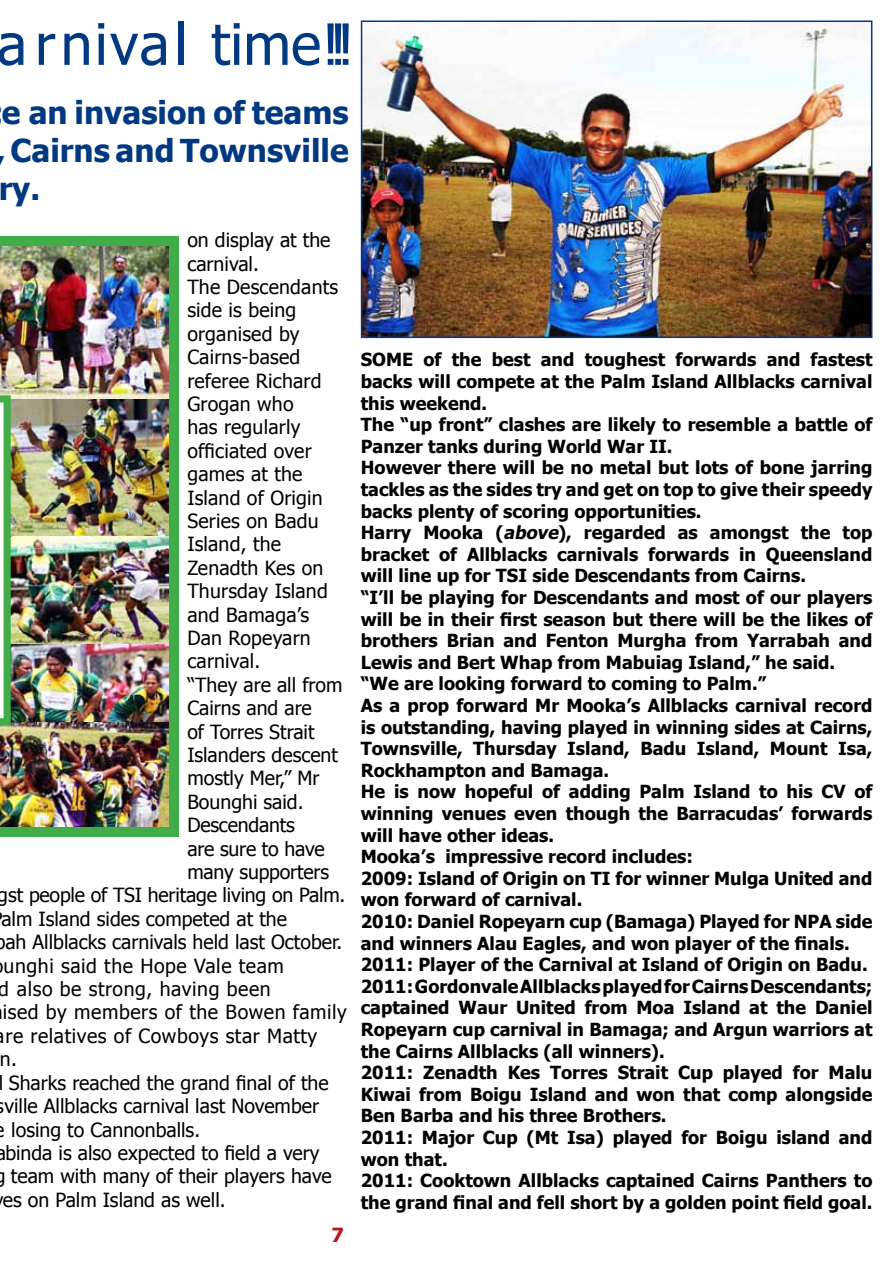
<style>
.page{position:relative;width:893px;height:1263px;background:#fff}
.page>*{position:absolute;margin:0;border:0;box-sizing:border-box;transform-origin:0 0}
.t1{font:57px "Tahoma";letter-spacing:.04em;color:#003882}
.t2{font:700 31.5px "Tahoma";color:#003882}
.t3{font:19.5px "Tahoma";color:#000}
.t4{font:19.5px "Tahoma";letter-spacing:.03em;color:#000}
.t5{font:700 19.5px "Tahoma";color:#b71521}
.t6{font:700 18px/21.6px "Tahoma";color:#000}
.s1{font-style:italic}
</style>
<div class="page">
<img style="left:364px;top:24px;width:505px;height:311px">
<div style="left:361px;top:21px;width:511px;height:317px;border:2px solid #003882"></div>
<div style="left:0;top:237px;width:179px;height:600px;background:#41ad49"></div>
<img style="left:0;top:722px;width:169px;height:105px">
<img style="left:0;top:247px;width:169px;height:152px">
<img style="left:11px;top:399px;width:158px;height:138px">
<img style="left:11px;top:537px;width:158px;height:185px">
<svg style="left:0;top:395px;width:11px;height:330px"></svg>
<h1 class="t1" style="left:-3px;top:6px;width:359px">arnival time!!!</h1>
<h2 class="t2" style="left:2px;top:90px;width:348px">e an invasion of teams</h2>
<h2 class="t2" style="left:11px;top:128px;width:340px">Cairns and Townsville</h2>
<h2 class="t2" style="left:-1px;top:166px;width:43px">ry.</h2>
<p class="t3" style="left:187px;top:227px;width:145px">on display at the</p>
<p class="t3" style="left:187px;top:250px;width:73px">carnival.</p>
<p class="t3" style="left:187px;top:274px;width:152px">The Descendants</p>
<p class="t3" style="left:187px;top:297px;width:110px">side is being</p>
<p class="t3" style="left:187px;top:321px;width:114px">organised by</p>
<p class="t3" style="left:187px;top:344px;width:114px">Cairns-based</p>
<p class="t3" style="left:187px;top:367px;width:136px">referee Richard</p>
<p class="t3" style="left:187px;top:391px;width:108px">Grogan who</p>
<p class="t3" style="left:187px;top:414px;width:114px">has regularly</p>
<p class="t3" style="left:187px;top:438px;width:126px">officiated over</p>
<p class="t3" style="left:187px;top:461px;width:117px">games at the</p>
<p class="t3" style="left:187px;top:484px;width:137px">Island of Origin</p>
<p class="t3" style="left:187px;top:508px;width:133px">Series on Badu</p>
<p class="t3" style="left:187px;top:531px;width:95px">Island, the</p>
<p class="t3" style="left:187px;top:555px;width:137px">Zenadth Kes on</p>
<p class="t3" style="left:187px;top:578px;width:142px">Thursday Island</p>
<p class="t3" style="left:187px;top:601px;width:123px">and Bamaga’s</p>
<p class="t3" style="left:187px;top:625px;width:125px">Dan Ropeyarn</p>
<p class="t3" style="left:187px;top:648px;width:75px">carnival.</p>
<p class="t3" style="left:187px;top:672px;width:156px">“They are all from</p>
<p class="t3" style="left:187px;top:695px;width:126px">Cairns and are</p>
<p class="t3" style="left:187px;top:718px;width:129px">of Torres Strait</p>
<p class="t3" style="left:187px;top:742px;width:152px">Islanders descent</p>
<p class="t3" style="left:187px;top:765px;width:134px">mostly Mer,” Mr</p>
<p class="t3" style="left:187px;top:789px;width:118px">Bounghi said.</p>
<p class="t3" style="left:187px;top:812px;width:109px">Descendants</p>
<p class="t3" style="left:187px;top:835px;width:139px">are sure to have</p>
<p class="t3" style="left:187px;top:859px;width:143px">many supporters</p>
<p class="t3" style="left:-2px;top:882px;width:349px">gst people of TSI heritage living on Palm.</p>
<p class="t3" style="left:1px;top:906px;width:287px">alm Island sides competed at the</p>
<p class="t3" style="left:-5px;top:929px;width:349px">bah Allblacks carnivals held last October.</p>
<p class="t4" style="left:4px;top:952px;width:282px">unghi said the Hope Vale team</p>
<p class="t4" style="left:-1px;top:976px;width:273px">d also be strong, having been</p>
<p class="t4" style="left:3px;top:999px;width:346px">ised by members of the Bowen family</p>
<p class="t4" style="left:6px;top:1023px;width:313px">re relatives of Cowboys star Matty</p>
<p class="t3" style="left:0;top:1046px;width:19px">n.</p>
<p class="t3" style="left:-2px;top:1069px;width:332px">l Sharks reached the grand final of the</p>
<p class="t3" style="left:-4px;top:1093px;width:325px">sville Allblacks carnival last November</p>
<p class="t3" style="left:-5px;top:1116px;width:207px">e losing to Cannonballs.</p>
<p class="t3" style="left:5px;top:1140px;width:316px">binda is also expected to field a very</p>
<p class="t3" style="left:11px;top:1163px;width:322px">team with many of their players have</p>
<p class="t3" style="left:3px;top:1186px;width:224px">es on Palm Island as well.</p>
<p class="t5" style="left:332px;top:1221px;width:14px">7</p>
<p class="t6" style="left:361px;top:348px;width:513px">SOME of the best and toughest forwards and fastest backs will compete at the Palm Island Allblacks carnival this weekend.<br>The “up front” clashes are likely to resemble a battle of Panzer tanks during World War II.<br>However there will be no metal but lots of bone jarring tackles as the sides try and get on top to give their speedy backs plenty of scoring opportunities.<br>Harry Mooka (<span class="s1">above</span>), regarded as amongst the top bracket of Allblacks carnivals forwards in Queensland will line up for TSI side Descendants from Cairns.<br>“I’ll be playing for Descendants and most of our players will be in their first season but there will be the likes of brothers Brian and Fenton Murgha from Yarrabah and Lewis and Bert Whap from Mabuiag Island,” he said. “We are looking forward to coming to Palm.”<br>As a prop forward Mr Mooka’s Allblacks carnival record is outstanding, having played in winning sides at Cairns, Townsville, Thursday Island, Badu Island, Mount Isa, Rockhampton and Bamaga.<br>He is now hopeful of adding Palm Island to his CV of winning venues even though the Barracudas’ forwards will have other ideas.<br>Mooka’s impressive record includes:<br>2009: Island of Origin on TI for winner Mulga United and won forward of carnival.<br>2010: Daniel Ropeyarn cup (Bamaga) Played for NPA side and winners Alau Eagles, and won player of the finals.<br>2011: Player of the Carnival at Island of Origin on Badu.<br>2011: Gordonvale Allblacks played for Cairns Descendants; captained Waur United from Moa Island at the Daniel Ropeyarn cup carnival in Bamaga; and Argun warriors at the Cairns Allblacks (all winners).<br>2011: Zenadth Kes Torres Strait Cup played for Malu Kiwai from Boigu Island and won that comp alongside Ben Barba and his three Brothers.<br>2011: Major Cup (Mt Isa) played for Boigu island and won that.<br>2011: Cooktown Allblacks captained Cairns Panthers to the grand final and fell short by a golden point field goal.</p>
</div>
